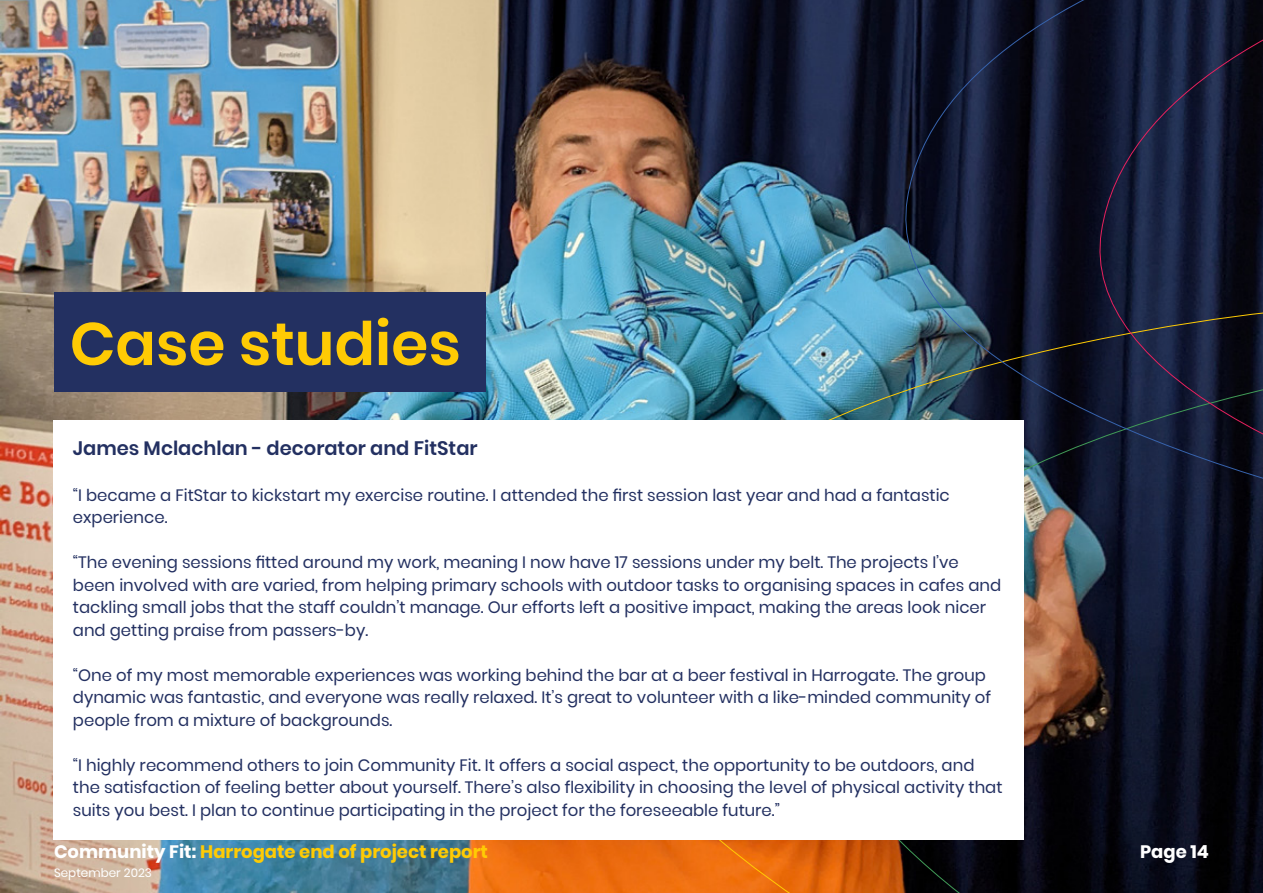
<style>
.page{position:relative;width:1263px;height:893px;background:#fff}
.page>*{position:absolute;margin:0;border:0;box-sizing:border-box;transform-origin:0 0}
.t1{font:600 60px "Poppins";color:#ffcb04}
.t2{font:600 19.5px "Poppins";color:#233061}
.t3{font:700 18px "Poppins";color:#ffcb04}
.t4{font:700 18px "Poppins";color:#fff}
.t5{font:16.5px/22.5px "Poppins";color:#233061}
.t6{font:12px "Poppins";color:#fff}
.s1{color:#fff}
</style>
<div class="page">
<img style="left:0;top:0;width:885px;height:893px">
<img style="left:600px;top:309px;width:285px;height:584px">
<svg style="left:800px;top:347px;width:463px;height:546px;background:#2b2528"></svg>
<svg style="left:885px;top:0;width:194px;height:529px;background:#1d293c"></svg>
<svg style="left:1079px;top:0;width:184px;height:561px;background:#141b32"></svg>
<div style="left:54px;top:292px;width:432px;height:99px;background:#233061"></div>
<div style="left:54px;top:420px;width:970px;height:420px;background:#fff"></div>
<h1 class="t1" style="left:70px;top:309px;width:393px">Case studies</h1>
<p class="t2" style="left:73px;top:437px;width:406px">James Mclachlan - decorator and FitStar</p>
<p class="t5" style="left:73px;top:484px;width:878px">“I became a FitStar to kickstart my exercise routine. I attended the first session last year and had a fantastic experience.</p>
<p class="t5" style="left:73px;top:551px;width:930px">“The evening sessions fitted around my work, meaning I now have 17 sessions under my belt. The projects I’ve been involved with are varied, from helping primary schools with outdoor tasks to organising spaces in cafes and tackling small jobs that the staff couldn’t manage. Our efforts left a positive impact, making the areas look nicer and getting praise from passers-by.</p>
<p class="t5" style="left:73px;top:664px;width:920px">“One of my most memorable experiences was working behind the bar at a beer festival in Harrogate. The group dynamic was fantastic, and everyone was really relaxed. It’s great to volunteer with a like-minded community of people from a mixture of backgrounds.</p>
<p class="t5" style="left:73px;top:754px;width:931px">“I highly recommend others to join Community Fit. It offers a social aspect, the opportunity to be outdoors, and the satisfaction of feeling better about yourself. There’s also flexibility in choosing the level of physical activity that suits you best. I plan to continue participating in the project for the foreseeable future.”</p>
<p class="t3" style="left:54px;top:841px;width:435px"><span class="s1">Community Fit:</span> Harrogate end of project report</p>
<p class="t6" style="left:54px;top:866px;width:99px">September 2023</p>
<p class="t4" style="left:1140px;top:841px;width:70px">Page 14</p>
</div>
